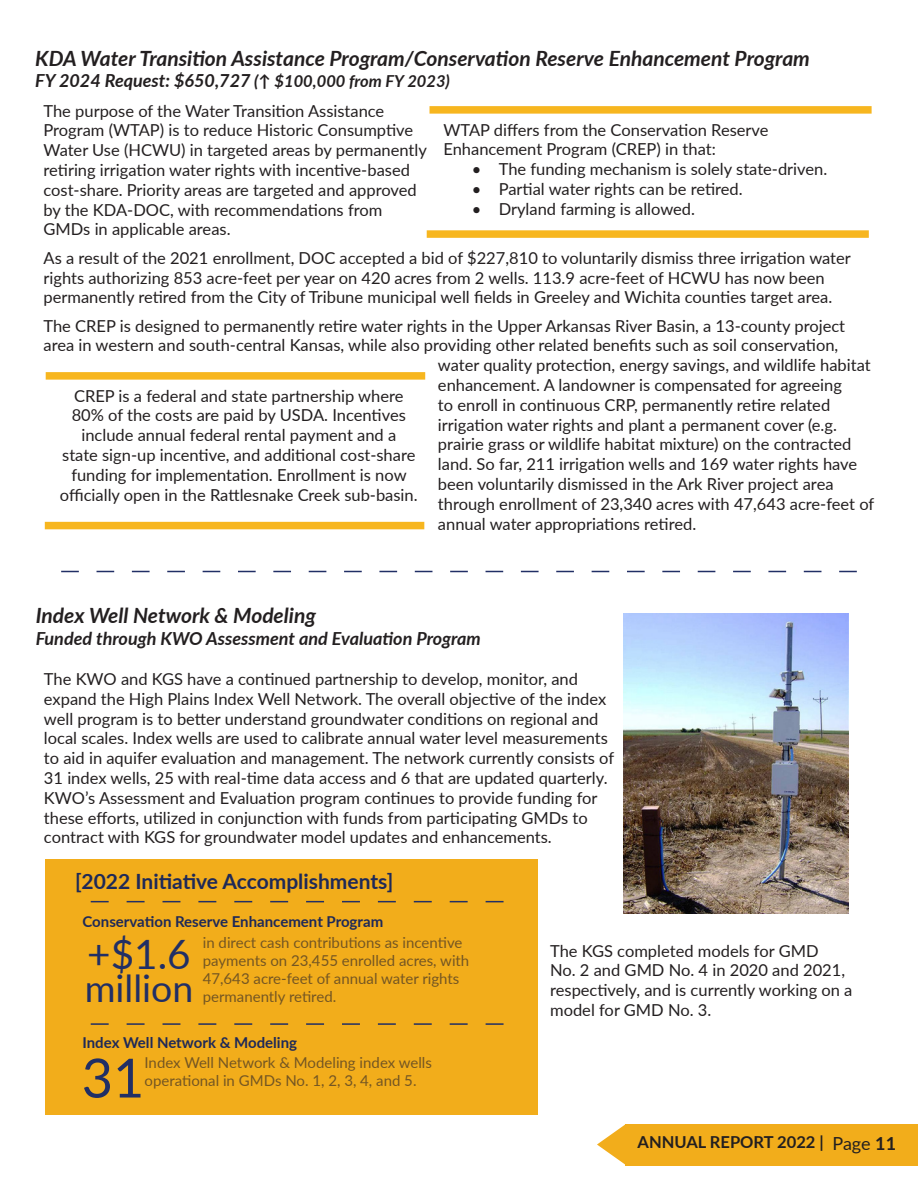
<style>
.page{position:relative;width:918px;height:1188px;background:#fff}
.page>*{position:absolute;margin:0;border:0;box-sizing:border-box;transform-origin:0 0}
.Highlight_Text{font:54px "Lato";color:#212f65}
.Highlight_Text-2{font:40.5px "Lato";color:#212f65}
.Highlight_Text-3{font:37.5px "Lato";color:#212f65}
.Heading_2{font:italic 700 21px "Lato";color:#231f20}
.Heading_2-2{font:700 21px "Lato";color:#1e2958}
.Heading_2-3{font:italic 700 18px "Lato";color:#231f20}
.t1{font:18px "Lato";color:#231f20}
.t2{font:16.5px/19.8px "Lato";color:#231f20}
.t3{font:700 16.5px "Lato";color:#231f20}
.Caption___Footer{font:15px/18px "Lato";color:#745623}
.Caption___Footer-2{font:700 15px "Lato";color:#1e2958}
.s1{font-size:16.5px}
.s2{font-weight:700}
</style>
<div class="page">
<img style="left:624px;top:614px;width:224px;height:300px">
<div style="left:45px;top:859px;width:492px;height:256px;background:#f2ad1b"></div>
<svg style="left:91px;top:1023px;width:413px;height:2px"></svg>
<svg style="left:91px;top:901px;width:413px;height:1px"></svg>
<svg style="left:61px;top:571px;width:796px;height:1px"></svg>
<div style="left:625px;top:1124px;width:293px;height:41px;background:#f2ad1b"></div>
<svg style="left:597px;top:1124px;width:28px;height:41px"></svg>
<div style="left:430px;top:106px;width:442px;height:8px;background:#f7b61f"></div>
<div style="left:427px;top:230px;width:442px;height:8px;background:#f7b61f"></div>
<div style="left:46px;top:372px;width:379px;height:8px;background:#f7b61f"></div>
<div style="left:45px;top:522px;width:379px;height:7px;background:#f7b61f"></div>
<p class="Heading_2" style="left:35px;top:43px;width:776px">KDA Water Transition Assistance Program/Conservation Reserve Enhancement Program</p>
<p class="Heading_2-3" style="left:35px;top:68px;width:416px">FY 2024 Request: $650,727 <span class="s1">(↑ $100,000 from FY 2023)</span></p>
<p class="t2" style="left:44px;top:100px;width:385px">The purpose of the Water Transition Assistance Program (WTAP) is to reduce Historic Consumptive Water Use (HCWU) in targeted areas by permanently retiring irrigation water rights with incentive-based cost-share. Priority areas are targeted and approved by the KDA-DOC, with recommendations from GMDs in applicable areas.</p>
<p class="t2" style="left:44px;top:247px;width:809px">As a result of the 2021 enrollment, DOC accepted a bid of $227,810 to voluntarily dismiss three irrigation water rights authorizing 853 acre-feet per year on 420 acres from 2 wells. 113.9 acre-feet of HCWU has now been permanently retired from the City of Tribune municipal well fields in Greeley and Wichita counties target area.</p>
<p class="t2" style="left:44px;top:315px;width:803px">The CREP is designed to permanently retire water rights in the Upper Arkansas River Basin, a 13-county project</p>
<p class="t2" style="left:44px;top:335px;width:796px">area in western and south-central Kansas, while also providing other related benefits such as soil conservation,</p>
<p class="t2" style="left:438px;top:355px;width:434px">water quality protection, energy savings, and wildlife habitat</p>
<p class="t2" style="left:438px;top:374px;width:406px">enhancement. A landowner is compensated for agreeing</p>
<p class="t2" style="left:438px;top:394px;width:394px">to enroll in continuous CRP, permanently retire related</p>
<p class="t2" style="left:438px;top:414px;width:401px">irrigation water rights and plant a permanent cover (e.g.</p>
<p class="t2" style="left:438px;top:434px;width:415px">prairie grass or wildlife habitat mixture) on the contracted</p>
<p class="t2" style="left:438px;top:454px;width:421px">land. So far, 211 irrigation wells and 169 water rights have</p>
<p class="t2" style="left:438px;top:473px;width:397px">been voluntarily dismissed in the Ark River project area</p>
<p class="t2" style="left:438px;top:493px;width:438px">through enrollment of 23,340 acres with 47,643 acre-feet of</p>
<p class="t2" style="left:438px;top:513px;width:260px">annual water appropriations retired.</p>
<p class="t2" style="left:443px;top:119px;width:327px">WTAP differs from the Conservation Reserve<br>Enhancement Program (CREP) in that:</p>
<p class="t2" style="left:472px;top:159px;width:357px">• The funding mechanism is solely state-driven.</p>
<p class="t2" style="left:472px;top:178px;width:273px">• Partial water rights can be retired.</p>
<p class="t2" style="left:472px;top:198px;width:225px">• Dryland farming is allowed.</p>
<p class="t2" style="left:60px;top:385px;width:359px;text-align:center">CREP is a federal and state partnership where 80% of the costs are paid by USDA. Incentives include annual federal rental payment and a<br>state sign-up incentive, and additional cost-share funding for implementation. Enrollment is now officially open in the Rattlesnake Creek sub-basin.</p>
<p class="Heading_2" style="left:36px;top:600px;width:282px">Index Well Network &amp; Modeling</p>
<p class="Heading_2-3" style="left:36px;top:625px;width:447px">Funded through KWO Assessment and Evaluation Program</p>
<p class="t2" style="left:44px;top:668px;width:572px">The KWO and KGS have a continued partnership to develop, monitor, and expand the High Plains Index Well Network. The overall objective of the index well program is to better understand groundwater conditions on regional and local scales. Index wells are used to calibrate annual water level measurements to aid in aquifer evaluation and management. The network currently consists of 31 index wells, 25 with real-time data access and 6 that are updated quarterly.<br>KWO’s Assessment and Evaluation program continues to provide funding for these efforts, utilized in conjunction with funds from participating GMDs to contract with KGS for groundwater model updates and enhancements.</p>
<p class="Heading_2-2" style="left:75px;top:866px;width:320px">[2022 Initiative Accomplishments]</p>
<p class="Caption___Footer-2" style="left:83px;top:911px;width:302px">Conservation Reserve Enhancement Program</p>
<p class="Highlight_Text-2" style="left:87px;top:925px;width:105px">+$1.6</p>
<p class="Highlight_Text-3" style="left:85px;top:961px;width:110px">million</p>
<p class="Caption___Footer" style="left:203px;top:932px;width:261px">in direct cash contributions as incentive</p>
<p class="Caption___Footer" style="left:203px;top:950px;width:268px">payments on 23,455 enrolled acres, with</p>
<p class="Caption___Footer" style="left:203px;top:968px;width:258px">47,643 acre-feet of annual water rights</p>
<p class="Caption___Footer" style="left:203px;top:986px;width:135px">permanently retired.</p>
<p class="Caption___Footer-2" style="left:83px;top:1032px;width:216px">Index Well Network &amp; Modeling</p>
<p class="Highlight_Text" style="left:82px;top:1039px;width:64px">31</p>
<p class="Caption___Footer" style="left:145px;top:1053px;width:289px">Index Well Network &amp; Modeling index wells operational in GMDs No. 1, 2, 3, 4, and 5.</p>
<p class="t2" style="left:550px;top:940px;width:304px">The KGS completed models for GMD<br>No. 2 and GMD No. 4 in 2020 and 2021, respectively, and is currently working on a model for GMD No. 3.</p>
<p class="t3" style="left:638px;top:1130px;width:188px">ANNUAL REPORT 2022 |</p>
<p class="t1" style="left:832px;top:1130px;width:65px">Page <span class="s2">11</span></p>
</div>
